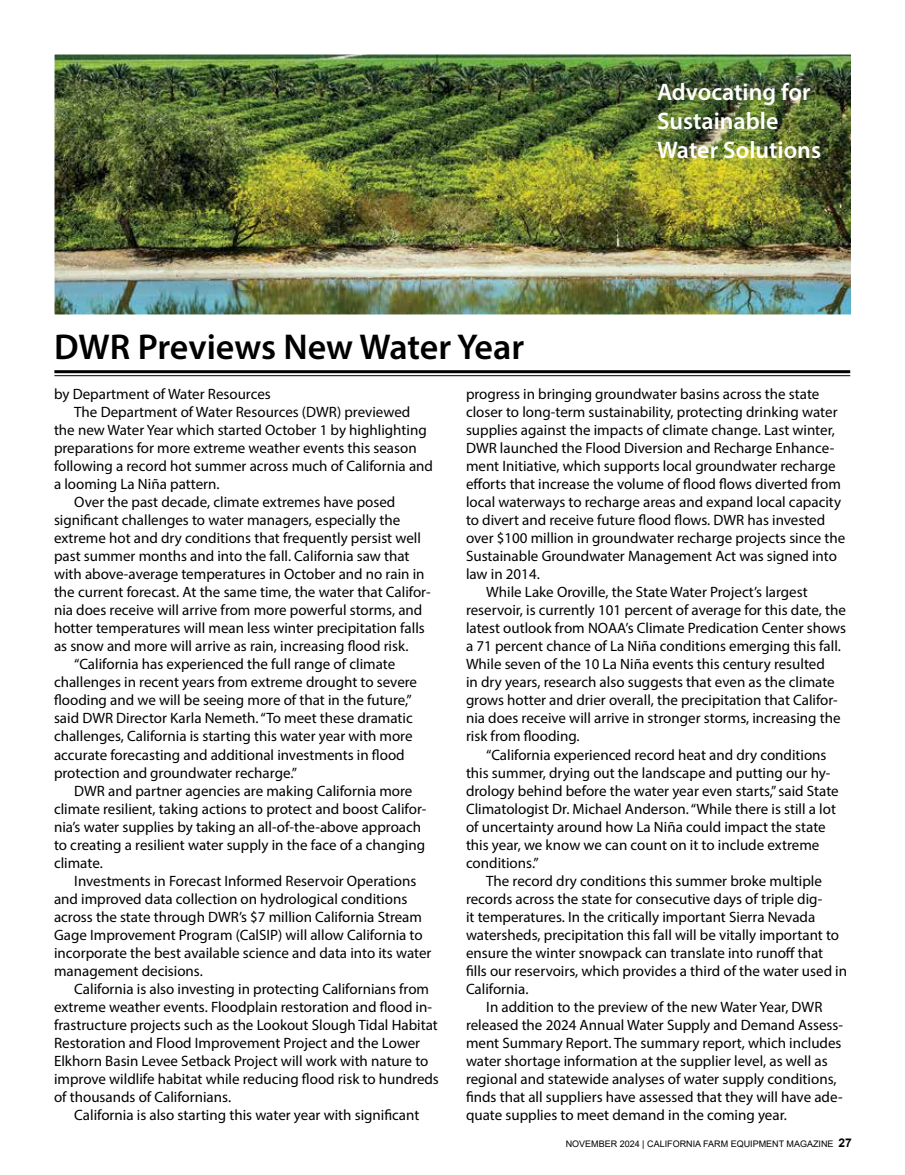
<style>
.page{position:relative;width:905px;height:1175px;background:#fff}
.page>*{position:absolute;margin:0;border:0;box-sizing:border-box;transform-origin:0 0}
.t1{font:600 36px "Myriad Pro";letter-spacing:-.005em;color:#000}
.t2{font:600 24px/28.8px "Myriad Pro";color:#fff}
.t3{font:15px "Myriad Pro";color:#000}
.t4{font:9px "Arial";color:#000}
.s1{font-weight:700;font-size:12px}
</style>
<div class="page">
<hr style="left:54px;top:370px;width:796px;height:3px;background:#000">
<hr style="left:54px;top:375px;width:796px;height:1px;background:#000">
<img style="left:56px;top:56px;width:793px;height:257px">
<h2 class="t2" style="left:657px;top:77px;width:165px">Advocating for<br>Sustainable<br>Water Solutions</h2>
<h1 class="t1" style="left:54px;top:324px;width:471px">DWR Previews New Water Year</h1>
<p class="t3" style="left:54px;top:385px;width:218px">by Department of Water Resources</p>
<p class="t3" style="left:74px;top:403px;width:337px">The Department of Water Resources (DWR) previewed</p>
<p class="t3" style="left:54px;top:421px;width:374px">the new Water Year which started October 1 by highlighting</p>
<p class="t3" style="left:54px;top:439px;width:364px">preparations for more extreme weather events this season</p>
<p class="t3" style="left:54px;top:457px;width:380px">following a record hot summer across much of California and</p>
<p class="t3" style="left:54px;top:475px;width:167px">a looming La Niña pattern.</p>
<p class="t3" style="left:74px;top:493px;width:322px">Over the past decade, climate extremes have posed</p>
<p class="t3" style="left:54px;top:511px;width:348px">significant challenges to water managers, especially the</p>
<p class="t3" style="left:54px;top:529px;width:368px">extreme hot and dry conditions that frequently persist well</p>
<p class="t3" style="left:54px;top:547px;width:357px">past summer months and into the fall. California saw that</p>
<p class="t3" style="left:54px;top:565px;width:372px">with above-average temperatures in October and no rain in</p>
<p class="t3" style="left:54px;top:583px;width:378px">the current forecast. At the same time, the water that Califor-</p>
<p class="t3" style="left:54px;top:601px;width:370px">nia does receive will arrive from more powerful storms, and</p>
<p class="t3" style="left:54px;top:619px;width:372px">hotter temperatures will mean less winter precipitation falls</p>
<p class="t3" style="left:54px;top:637px;width:356px">as snow and more will arrive as rain, increasing flood risk.</p>
<p class="t3" style="left:74px;top:655px;width:322px">“California has experienced the full range of climate</p>
<p class="t3" style="left:54px;top:673px;width:364px">challenges in recent years from extreme drought to severe</p>
<p class="t3" style="left:54px;top:691px;width:359px">flooding and we will be seeing more of that in the future,”</p>
<p class="t3" style="left:54px;top:709px;width:360px">said DWR Director Karla Nemeth. “To meet these dramatic</p>
<p class="t3" style="left:54px;top:727px;width:360px">challenges, California is starting this water year with more</p>
<p class="t3" style="left:54px;top:745px;width:352px">accurate forecasting and additional investments in flood</p>
<p class="t3" style="left:54px;top:763px;width:244px">protection and groundwater recharge.”</p>
<p class="t3" style="left:74px;top:781px;width:339px">DWR and partner agencies are making California more</p>
<p class="t3" style="left:54px;top:799px;width:374px">climate resilient, taking actions to protect and boost Califor-</p>
<p class="t3" style="left:54px;top:817px;width:369px">nia’s water supplies by taking an all-of-the-above approach</p>
<p class="t3" style="left:54px;top:835px;width:372px">to creating a resilient water supply in the face of a changing</p>
<p class="t3" style="left:54px;top:853px;width:50px">climate.</p>
<p class="t3" style="left:74px;top:871px;width:343px">Investments in Forecast Informed Reservoir Operations</p>
<p class="t3" style="left:54px;top:889px;width:355px">and improved data collection on hydrological conditions</p>
<p class="t3" style="left:54px;top:907px;width:369px">across the state through DWR’s $7 million California Stream</p>
<p class="t3" style="left:54px;top:925px;width:370px">Gage Improvement Program (CalSIP) will allow California to</p>
<p class="t3" style="left:54px;top:943px;width:379px">incorporate the best available science and data into its water</p>
<p class="t3" style="left:54px;top:961px;width:150px">management decisions.</p>
<p class="t3" style="left:74px;top:979px;width:356px">California is also investing in protecting Californians from</p>
<p class="t3" style="left:54px;top:997px;width:379px">extreme weather events. Floodplain restoration and flood in-</p>
<p class="t3" style="left:54px;top:1015px;width:385px">frastructure projects such as the Lookout Slough Tidal Habitat</p>
<p class="t3" style="left:54px;top:1033px;width:367px">Restoration and Flood Improvement Project and the Lower</p>
<p class="t3" style="left:54px;top:1051px;width:376px">Elkhorn Basin Levee Setback Project will work with nature to</p>
<p class="t3" style="left:54px;top:1069px;width:386px">improve wildlife habitat while reducing flood risk to hundreds</p>
<p class="t3" style="left:54px;top:1087px;width:178px">of thousands of Californians.</p>
<p class="t3" style="left:74px;top:1105px;width:346px">California is also starting this water year with significant</p>
<p class="t3" style="left:466px;top:385px;width:355px">progress in bringing groundwater basins across the state</p>
<p class="t3" style="left:466px;top:403px;width:373px">closer to long-term sustainability, protecting drinking water</p>
<p class="t3" style="left:466px;top:421px;width:370px">supplies against the impacts of climate change. Last winter,</p>
<p class="t3" style="left:466px;top:439px;width:370px">DWR launched the Flood Diversion and Recharge Enhance-</p>
<p class="t3" style="left:466px;top:457px;width:371px">ment Initiative, which supports local groundwater recharge</p>
<p class="t3" style="left:466px;top:475px;width:376px">efforts that increase the volume of flood flows diverted from</p>
<p class="t3" style="left:466px;top:493px;width:376px">local waterways to recharge areas and expand local capacity</p>
<p class="t3" style="left:466px;top:511px;width:361px">to divert and receive future flood flows. DWR has invested</p>
<p class="t3" style="left:466px;top:529px;width:381px">over $100 million in groundwater recharge projects since the</p>
<p class="t3" style="left:466px;top:547px;width:372px">Sustainable Groundwater Management Act was signed into</p>
<p class="t3" style="left:466px;top:565px;width:75px">law in 2014.</p>
<p class="t3" style="left:486px;top:583px;width:323px">While Lake Oroville, the State Water Project’s largest</p>
<p class="t3" style="left:466px;top:601px;width:381px">reservoir, is currently 101 percent of average for this date, the</p>
<p class="t3" style="left:466px;top:619px;width:381px">latest outlook from NOAA’s Climate Predication Center shows</p>
<p class="t3" style="left:466px;top:637px;width:376px">a 71 percent chance of La Niña conditions emerging this fall.</p>
<p class="t3" style="left:466px;top:655px;width:360px">While seven of the 10 La Niña events this century resulted</p>
<p class="t3" style="left:466px;top:673px;width:370px">in dry years, research also suggests that even as the climate</p>
<p class="t3" style="left:466px;top:691px;width:373px">grows hotter and drier overall, the precipitation that Califor-</p>
<p class="t3" style="left:466px;top:709px;width:376px">nia does receive will arrive in stronger storms, increasing the</p>
<p class="t3" style="left:466px;top:727px;width:115px">risk from flooding.</p>
<p class="t3" style="left:486px;top:745px;width:342px">“California experienced record heat and dry conditions</p>
<p class="t3" style="left:466px;top:763px;width:366px">this summer, drying out the landscape and putting our hy-</p>
<p class="t3" style="left:466px;top:781px;width:374px">drology behind before the water year even starts,” said State</p>
<p class="t3" style="left:466px;top:799px;width:371px">Climatologist Dr. Michael Anderson. “While there is still a lot</p>
<p class="t3" style="left:466px;top:817px;width:361px">of uncertainty around how La Niña could impact the state</p>
<p class="t3" style="left:466px;top:835px;width:355px">this year, we know we can count on it to include extreme</p>
<p class="t3" style="left:466px;top:853px;width:74px">conditions.”</p>
<p class="t3" style="left:486px;top:871px;width:337px">The record dry conditions this summer broke multiple</p>
<p class="t3" style="left:466px;top:889px;width:358px">records across the state for consecutive days of triple dig-</p>
<p class="t3" style="left:466px;top:907px;width:351px">it temperatures. In the critically important Sierra Nevada</p>
<p class="t3" style="left:466px;top:925px;width:375px">watersheds, precipitation this fall will be vitally important to</p>
<p class="t3" style="left:466px;top:943px;width:359px">ensure the winter snowpack can translate into runoff that</p>
<p class="t3" style="left:466px;top:961px;width:382px">fills our reservoirs, which provides a third of the water used in</p>
<p class="t3" style="left:466px;top:979px;width:64px">California.</p>
<p class="t3" style="left:486px;top:997px;width:337px">In addition to the preview of the new Water Year, DWR</p>
<p class="t3" style="left:466px;top:1015px;width:378px">released the 2024 Annual Water Supply and Demand Assess-</p>
<p class="t3" style="left:466px;top:1033px;width:377px">ment Summary Report. The summary report, which includes</p>
<p class="t3" style="left:466px;top:1051px;width:363px">water shortage information at the supplier level, as well as</p>
<p class="t3" style="left:466px;top:1069px;width:372px">regional and statewide analyses of water supply conditions,</p>
<p class="t3" style="left:466px;top:1087px;width:378px">finds that all suppliers have assessed that they will have ade-</p>
<p class="t3" style="left:466px;top:1105px;width:322px">quate supplies to meet demand in the coming year.</p>
<p class="t4" style="left:565px;top:1137px;width:288px">NOVEMBER 2024 | CALIFORNIA FARM EQUIPMENT MAGAZINE <span class="s1">27</span></p>
</div>
